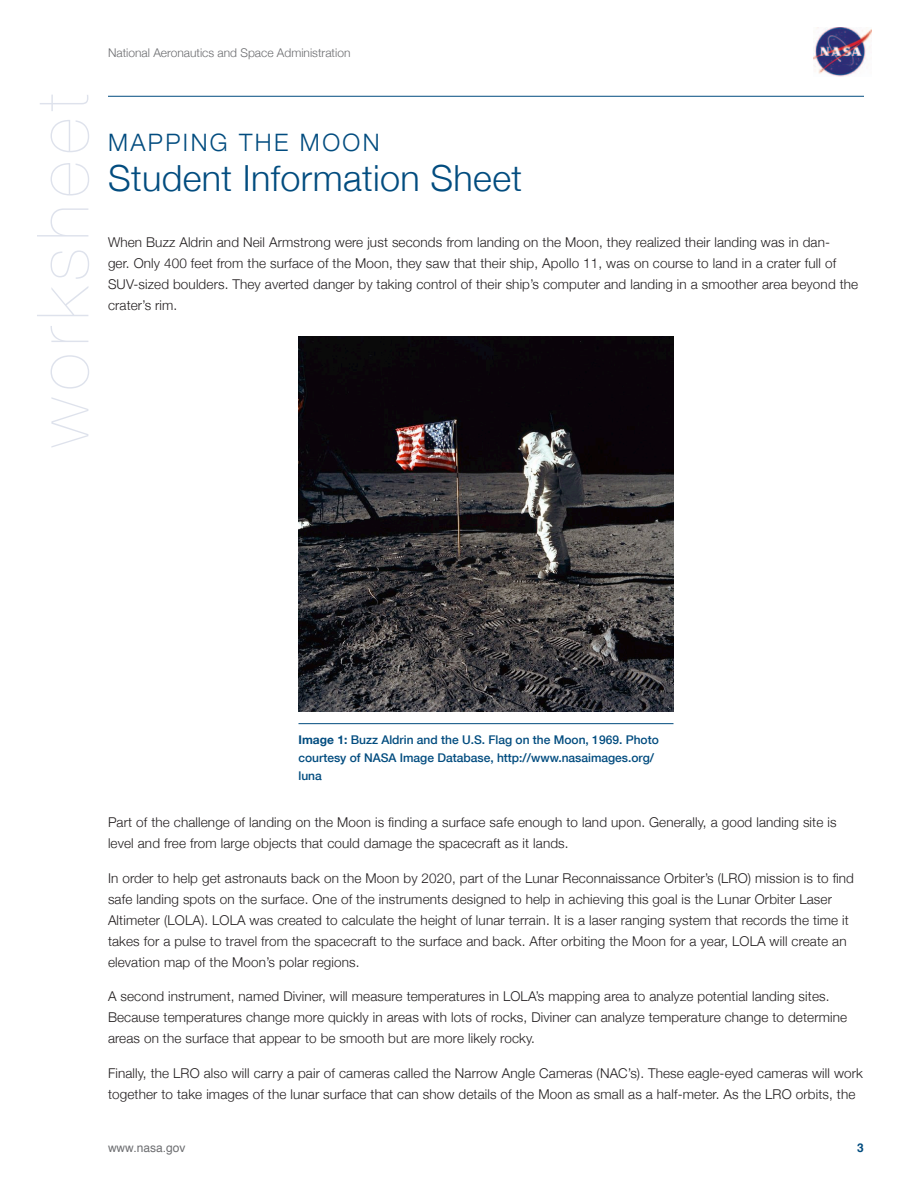
<style>
.page{position:relative;width:918px;height:1188px;background:#fff}
.page>*{position:absolute;margin:0;border:0;box-sizing:border-box;transform-origin:0 0}
.t1{font:200 72px "Helvetica Neue";letter-spacing:.1em;color:#dee2ec}
.SH2-WS{font:300 36px "Helvetica Neue";letter-spacing:.01em;color:#024c7f}
.SH1-WS{font:300 24px "Helvetica Neue";letter-spacing:.1em;color:#024c7f}
.text_space_after{font:300 13.5px/21px "Helvetica Neue";letter-spacing:.01em;color:#231f20}
.t2{font:500 12px/18px "Helvetica Neue";color:#024c7f}
.t3{font:300 12px "Helvetica Neue";color:#6c6d70}
.t4{font:12px "Helvetica";color:#6c6d70}
.t5{font:700 12px "Helvetica";color:#024c7f}
.s1{font-weight:700}
</style>
<div class="page">
<img style="left:814px;top:27px;width:57px;height:49px">
<hr style="left:108px;top:96px;width:756px;height:1px;background:#024c7f">
<img style="left:298px;top:337px;width:376px;height:375px">
<hr style="left:298px;top:723px;width:376px;height:1px;background:#024c7f">
<h1 class="t1" style="left:7px;top:447px;width:355px;rotate:-90deg">worksheet</h1>
<p class="t3" style="left:108px;top:43px;width:244px">National Aeronautics and Space Administration</p>
<p class="SH1-WS" style="left:108px;top:123px;width:273px">MAPPING THE MOON</p>
<p class="SH2-WS" style="left:108px;top:149px;width:416px">Student Information Sheet</p>
<p class="text_space_after" style="left:108px;top:231px;width:752px">When Buzz Aldrin and Neil Armstrong were just seconds from landing on the Moon, they realized their landing was in dan-<br>ger. Only 400 feet from the surface of the Moon, they saw that their ship, Apollo 11, was on course to land in a crater full of SUV-sized boulders. They averted danger by taking control of their ship’s computer and landing in a smoother area beyond the crater’s rim.</p>
<p class="t2" style="left:298px;top:730px;width:362px"><span class="s1">Image 1:</span> Buzz Aldrin and the U.S. Flag on the Moon, 1969. Photo courtesy of NASA Image Database, http://www.nasaimages.org/ luna</p>
<p class="text_space_after" style="left:108px;top:811px;width:730px">Part of the challenge of landing on the Moon is finding a surface safe enough to land upon. Generally, a good landing site is level and free from large objects that could damage the spacecraft as it lands.</p>
<p class="text_space_after" style="left:108px;top:867px;width:748px">In order to help get astronauts back on the Moon by 2020, part of the Lunar Reconnaissance Orbiter’s (LRO) mission is to find safe landing spots on the surface. One of the instruments designed to help in achieving this goal is the Lunar Orbiter Laser Altimeter (LOLA). LOLA was created to calculate the height of lunar terrain. It is a laser ranging system that records the time it takes for a pulse to travel from the spacecraft to the surface and back. After orbiting the Moon for a year, LOLA will create an elevation map of the Moon’s polar regions.</p>
<p class="text_space_after" style="left:108px;top:985px;width:741px">A second instrument, named Diviner, will measure temperatures in LOLA’s mapping area to analyze potential landing sites.<br>Because temperatures change more quickly in areas with lots of rocks, Diviner can analyze temperature change to determine areas on the surface that appear to be smooth but are more likely rocky.</p>
<p class="text_space_after" style="left:108px;top:1062px;width:756px">Finally, the LRO also will carry a pair of cameras called the Narrow Angle Cameras (NAC’s). These eagle-eyed cameras will work together to take images of the lunar surface that can show details of the Moon as small as a half-meter. As the LRO orbits, the</p>
<p class="t4" style="left:108px;top:1139px;width:79px">www.nasa.gov</p>
<p class="t5" style="left:857px;top:1138px;width:8px">3</p>
</div>
